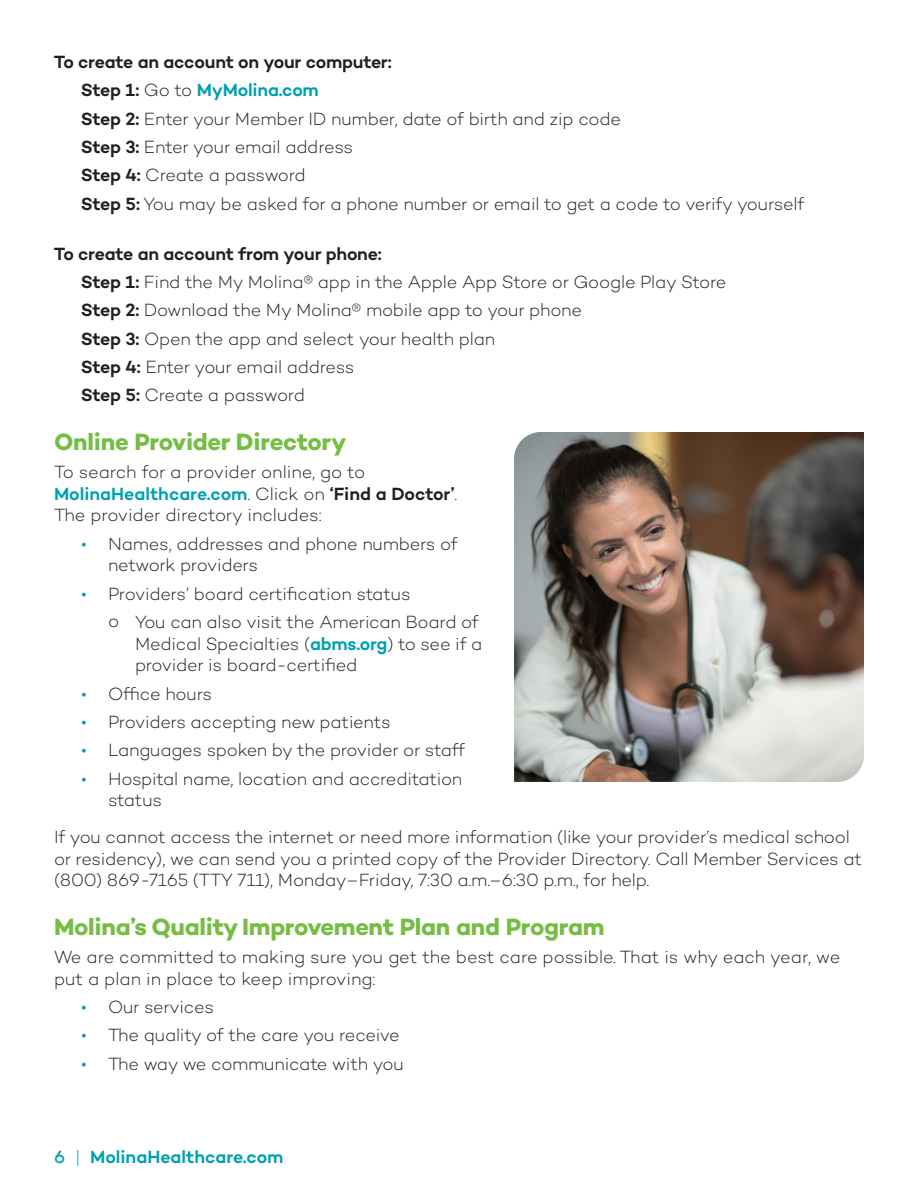
<style>
.page{position:relative;width:918px;height:1188px;background:#fff}
.page>*{position:absolute;margin:0;border:0;box-sizing:border-box;transform-origin:0 0}
.t1{font:700 24px "Campton";letter-spacing:-.01em;color:#75bd43}
.t2{font:300 18px/21.6px "Campton";letter-spacing:-.01em;color:#231f20}
.t3{font:600 18px "Campton";letter-spacing:-.015em;color:#231f20}
.t4{font:600 18px "Campton";letter-spacing:-.005em;color:#00a0b0}
.s1{color:#231f20}
.s2{font-weight:300;color:#231f20}
.s3{font-weight:600}
.s4{font-weight:600;color:#00a0b0}
.s5{color:#00a0b0}
.s6{font-weight:500}
.s7{font-weight:300}
</style>
<div class="page">
<img style="left:514px;top:432px;width:350px;height:350px">
<h3 class="t3" style="left:54px;top:50px;width:339px">To create an account on your computer:</h3>
<p class="t4" style="left:81px;top:79px;width:239px"><span class="s1">Step 1:</span> <span class="s2">Go to</span> MyMolina.com</p>
<p class="t2" style="left:81px;top:107px;width:542px"><span class="s3">Step 2:</span> Enter your Member ID number, date of birth and zip code</p>
<p class="t2" style="left:81px;top:136px;width:273px"><span class="s3">Step 3:</span> Enter your email address</p>
<p class="t2" style="left:81px;top:164px;width:226px"><span class="s3">Step 4:</span> Create a password</p>
<p class="t2" style="left:81px;top:192px;width:725px"><span class="s3">Step 5:</span> You may be asked for a phone number or email to get a code to verify yourself</p>
<h3 class="t3" style="left:54px;top:242px;width:329px">To create an account from your phone:</h3>
<p class="t2" style="left:81px;top:271px;width:647px"><span class="s3">Step 1:</span> Find the My Molina® app in the Apple App Store or Google Play Store</p>
<p class="t2" style="left:81px;top:299px;width:503px"><span class="s3">Step 2:</span> Download the My Molina® mobile app to your phone</p>
<p class="t2" style="left:81px;top:327px;width:416px"><span class="s3">Step 3:</span> Open the app and select your health plan</p>
<p class="t2" style="left:81px;top:356px;width:275px"><span class="s3">Step 4:</span> Enter your email address</p>
<p class="t2" style="left:81px;top:384px;width:225px"><span class="s3">Step 5:</span> Create a password</p>
<h2 class="t1" style="left:54px;top:426px;width:294px">Online Provider Directory</h2>
<p class="t2" style="left:54px;top:461px;width:405px">To search for a provider online, go to<br><span class="s4">MolinaHealthcare.com</span>. Click on <span class="s3">‘Find a Doctor’</span>.<br>The provider directory includes:</p>
<p class="t2" style="left:108px;top:533px;width:351px;text-indent:-27px"><span class="s5">•</span> Names, addresses and phone numbers of network providers</p>
<p class="t2" style="left:81px;top:583px;width:331px"><span class="s5">•</span> Providers’ board certification status</p>
<p class="t2" style="left:135px;top:611px;width:349px;text-indent:-27px">o You can also visit the American Board of<br>Medical Specialties (<span class="s4">abms.org</span>) to see if a provider is board-certified</p>
<p class="t2" style="left:81px;top:682px;width:133px"><span class="s5">•</span> Office hours</p>
<p class="t2" style="left:81px;top:711px;width:311px"><span class="s5">•</span> Providers accepting new patients</p>
<p class="t2" style="left:81px;top:739px;width:385px"><span class="s5">•</span> Languages spoken by the provider or staff</p>
<p class="t2" style="left:108px;top:767px;width:356px;text-indent:-27px"><span class="s5">•</span> Hospital name, location and accreditation status</p>
<p class="t2" style="left:54px;top:826px;width:810px">If you cannot access the internet or need more information (like your provider’s medical school or residency), we can send you a printed copy of the Provider Directory. Call Member Services at (800) 869-7165 (TTY 711), Monday–Friday, 7:30 a.m.–6:30 p.m., for help.</p>
<h2 class="t1" style="left:54px;top:911px;width:552px">Molina’s Quality Improvement Plan and Program</h2>
<p class="t2" style="left:54px;top:946px;width:788px">We are committed to making sure you get the best care possible. That is why each year, we put a plan in place to keep improving:</p>
<p class="t2" style="left:81px;top:996px;width:134px"><span class="s5">•</span> Our services</p>
<p class="t2" style="left:81px;top:1024px;width:320px"><span class="s5">•</span> The quality of the care you receive</p>
<p class="t2" style="left:81px;top:1052px;width:324px"><span class="s5">•</span> The way we communicate with you</p>
<p class="t4" style="left:54px;top:1145px;width:231px"><span class="s6">6</span> <span class="s7">|</span> MolinaHealthcare.com</p>
</div>
